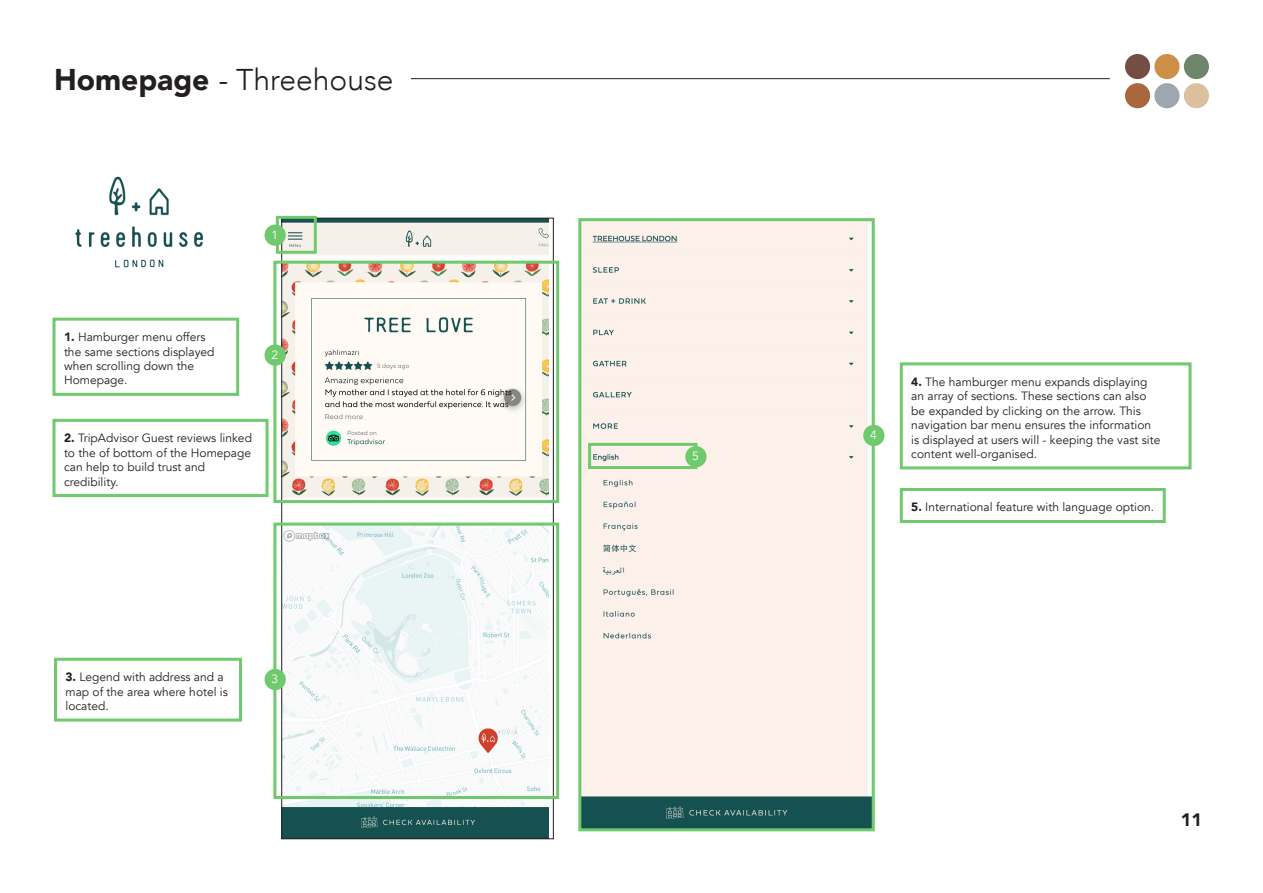
<style>
.page{position:relative;width:1263px;height:893px;background:#fff}
.page>*{position:absolute;margin:0;border:0;box-sizing:border-box;transform-origin:0 0}
.t1{font:300 30px "Avenir";color:#231f20}
.t2{font:900 18px "Avenir";color:#231f20}
.t3{font:12px/14.4px "Avenir";color:#231f20}
.t4{font:12px "Avenir";color:#fff}
.s1{font-weight:900}
</style>
<div class="page">
<img style="left:582px;top:222px;width:289px;height:605px">
<div style="left:578px;top:218px;width:297px;height:613px;border:3px solid #6fc96d"></div>
<img style="left:284px;top:220px;width:264px;height:617px">
<div style="left:1184px;top:83px;width:25px;height:25px;background:#dbbf9e;border-radius:50%"></div>
<div style="left:1184px;top:54px;width:25px;height:25px;background:#6d856b;border-radius:50%"></div>
<div style="left:1154px;top:83px;width:25px;height:25px;background:#9da6b1;border-radius:50%"></div>
<div style="left:1154px;top:54px;width:25px;height:25px;background:#cd8e47;border-radius:50%"></div>
<div style="left:1125px;top:83px;width:25px;height:25px;background:#aa663d;border-radius:50%"></div>
<div style="left:1125px;top:54px;width:25px;height:25px;background:#764d43;border-radius:50%"></div>
<hr style="left:252px;top:78px;width:858px;height:1px;background:#231f20">
<div style="left:54px;top:60px;width:356px;height:47px;background:#fff"></div>
<img style="left:75px;top:176px;width:128px;height:92px">
<div style="left:276px;top:216px;width:41px;height:38px;border:3px solid #6fc96d"></div>
<div style="left:273px;top:523px;width:286px;height:276px;border:3px solid #6fc96d"></div>
<div style="left:273px;top:261px;width:286px;height:242px;border:3px solid #6fc96d"></div>
<div style="left:54px;top:658px;width:188px;height:64px;border:3px solid #6fc96d"></div>
<div style="left:900px;top:362px;width:291px;height:107px;border:3px solid #6fc96d"></div>
<div style="left:900px;top:488px;width:266px;height:35px;border:3px solid #6fc96d"></div>
<div style="left:52px;top:419px;width:217px;height:78px;border:3px solid #6fc96d"></div>
<div style="left:52px;top:318px;width:187px;height:78px;border:3px solid #6fc96d"></div>
<div style="left:264px;top:344px;width:22px;height:22px;background:#6fc96d;border-radius:50%"></div>
<div style="left:264px;top:225px;width:22px;height:21px;background:#6fc96d;border-radius:50%"></div>
<div style="left:264px;top:669px;width:22px;height:21px;background:#6fc96d;border-radius:50%"></div>
<div style="left:863px;top:425px;width:21px;height:21px;background:#6fc96d;border-radius:50%"></div>
<div style="left:588px;top:443px;width:109px;height:26px;border:3px solid #6fc96d"></div>
<div style="left:685px;top:446px;width:21px;height:21px;background:#6fc96d;border-radius:50%"></div>
<p class="t1" style="left:54px;top:61px;width:341px"><span class="s1">Homepage</span> - Threehouse</p>
<p class="t4" style="left:271px;top:228px;width:8px">1</p>
<p class="t3" style="left:64px;top:330px;width:152px"><span class="s1">1.</span> Hamburger menu offers the same sections displayed when scrolling down the<br>Homepage.</p>
<p class="t3" style="left:64px;top:431px;width:189px"><span class="s1">2.</span> TripAdvisor Guest reviews linked to the of bottom of the Homepage can help to build trust and credibility.</p>
<p class="t4" style="left:271px;top:347px;width:8px">2</p>
<p class="t3" style="left:66px;top:670px;width:164px"><span class="s1">3.</span> Legend with address and a map of the area where hotel is located.</p>
<p class="t4" style="left:271px;top:672px;width:8px">3</p>
<p class="t4" style="left:692px;top:449px;width:8px">5</p>
<p class="t4" style="left:870px;top:428px;width:8px">4</p>
<p class="t3" style="left:911px;top:375px;width:251px"><span class="s1">4.</span> The hamburger menu expands displaying an array of sections. These sections can also be expanded by clicking on the arrow. This navigation bar menu ensures the information is displayed at users will - keeping the vast site content well-organised.</p>
<p class="t3" style="left:911px;top:500px;width:244px"><span class="s1">5.</span> International feature with language option.</p>
<h2 class="t2" style="left:1181px;top:804px;width:23px">11</h2>
</div>
